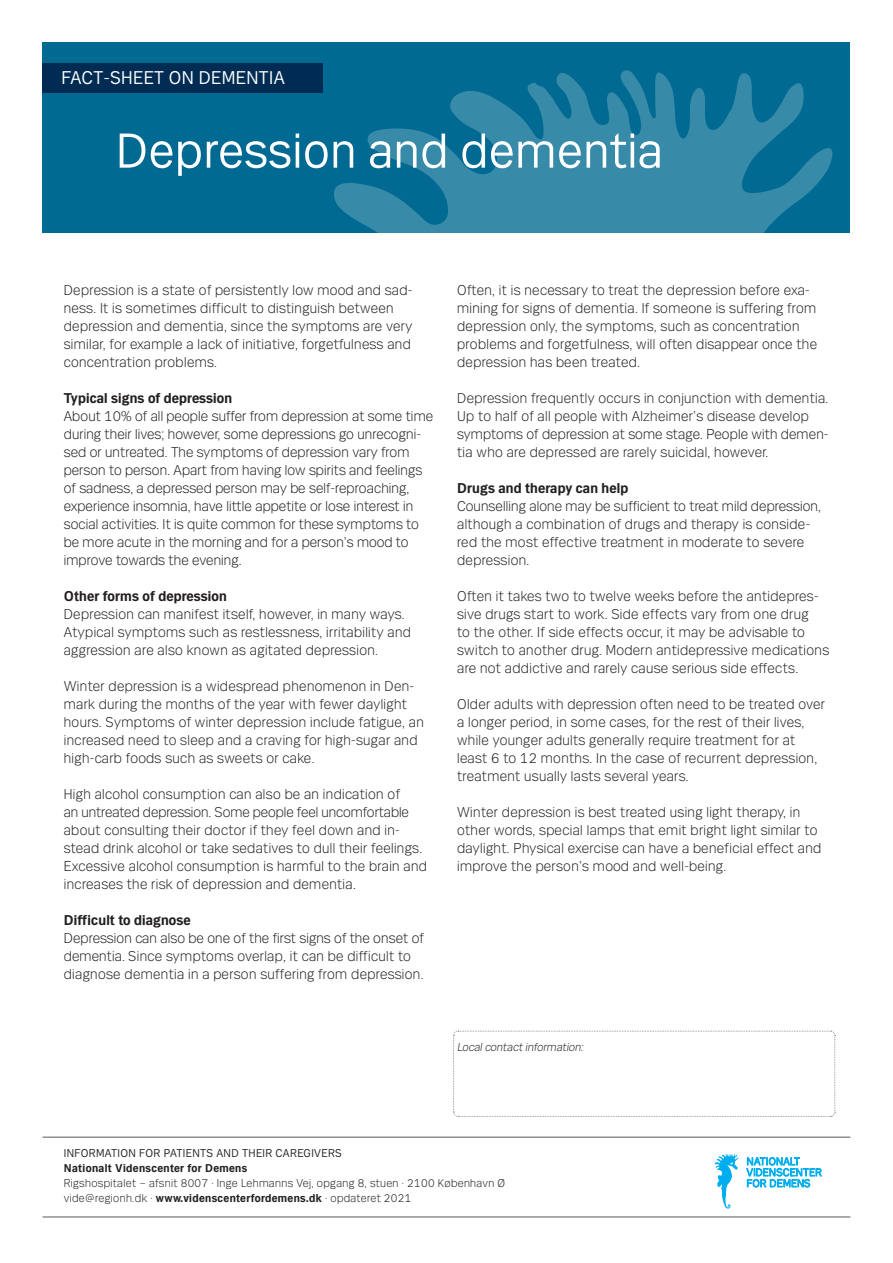
<style>
.page{position:relative;width:893px;height:1263px;background:#fff}
.page>*{position:absolute;margin:0;border:0;box-sizing:border-box;transform-origin:0 0}
.H2_OVERSKRIFTER{font:51.75px "Mari";letter-spacing:.01em;color:#fff}
.H1_FAKTA_TOP{font:19.5px "Mari";letter-spacing:.02em;color:#fff}
.P_Brød{font:300 15px/18px "Mari";letter-spacing:.025em;color:#231f20}
.H3_Brød_bold{font:700 15px "Mari";letter-spacing:.01em;color:#231f20}
.H6_Bundtekst{font:300 12px "Mari";letter-spacing:.03em;color:#231f20}
.H6_Bundtekst-2{font:12px "Mari";letter-spacing:.03em;color:#231f20}
.H6_Bundtekst-3{font:700 12px "Mari";letter-spacing:.03em;color:#231f20}
.H5_lokale{font:italic 300 12px "Mari";color:#231f20}
.s1{font-weight:700}
</style>
<div class="page">
<hr style="left:43px;top:1136px;width:807px;height:2px;background:#231f20">
<hr style="left:43px;top:1216px;width:807px;height:2px;background:#231f20">
<svg style="left:715px;top:1154px;width:24px;height:54px"></svg>
<svg style="left:746px;top:1157px;width:75px;height:30px"></svg>
<div style="left:43px;top:43px;width:807px;height:190px;background:#006a92"></div>
<svg style="left:282px;top:70px;width:551px;height:163px;fill:#388aa9"></svg>
<div style="left:43px;top:63px;width:280px;height:29px;background:#002c53"></div>
<svg style="left:453px;top:1030px;width:383px;height:87px"></svg>
<h1 class="H1_FAKTA_TOP" style="left:62px;top:65px;width:225px">FACT-SHEET ON DEMENTIA</h1>
<h2 class="H2_OVERSKRIFTER" style="left:116px;top:119px;width:548px">Depression and dementia</h2>
<p class="P_Brød" style="left:64px;top:280px;width:350px">Depression is a state of persistently low mood and sad&shy;ness. It is sometimes difficult to distinguish between depression and dementia, since the symptoms are very similar, for example a lack of initiative, forgetfulness and concentration problems.</p>
<h3 class="H3_Brød_bold" style="left:64px;top:389px;width:170px">Typical signs of depression</h3>
<p class="P_Brød" style="left:64px;top:406px;width:371px">About 10% of all people suffer from depression at some time during their lives; however, some depressions go unrecogni&shy;sed or untreated. The symptoms of depression vary from person to person. Apart from having low spirits and feelings of sadness, a depressed person may be self-reproaching, experience insomnia, have little appetite or lose interest in social activities. It is quite common for these symptoms to be more acute in the morning and for a person’s mood to improve towards the evening.</p>
<h3 class="H3_Brød_bold" style="left:64px;top:587px;width:164px">Other forms of depression</h3>
<p class="P_Brød" style="left:64px;top:604px;width:349px">Depression can manifest itself, however, in many ways.<br>Atypical symptoms such as restlessness, irritability and aggression are also known as agitated depression.</p>
<p class="P_Brød" style="left:64px;top:676px;width:362px">Winter depression is a widespread phenomenon in Den&shy;mark during the months of the year with fewer daylight hours. Symptoms of winter depression include fatigue, an increased need to sleep and a craving for high-sugar and high-carb foods such as sweets or cake.</p>
<p class="P_Brød" style="left:64px;top:784px;width:365px">High alcohol consumption can also be an indication of<br>an untreated depression. Some people feel uncomfortable about consulting their doctor if they feel down and in&shy;stead drink alcohol or take sedatives to dull their feelings.<br>Excessive alcohol consumption is harmful to the brain and increases the risk of depression and dementia.</p>
<h3 class="H3_Brød_bold" style="left:64px;top:911px;width:129px">Difficult to diagnose</h3>
<p class="P_Brød" style="left:64px;top:928px;width:362px">Depression can also be one of the first signs of the onset of dementia. Since symptoms overlap, it can be difficult to diagnose dementia in a person suffering from depression.</p>
<p class="P_Brød" style="left:457px;top:280px;width:361px">Often, it is necessary to treat the depression before exa&shy;mining for signs of dementia. If someone is suffering from depression only, the symptoms, such as concentration problems and forgetfulness, will often disappear once the depression has been treated.</p>
<p class="P_Brød" style="left:457px;top:388px;width:373px">Depression frequently occurs in conjunction with dementia.<br>Up to half of all people with Alzheimer’s disease develop symptoms of depression at some stage. People with demen&shy;tia who are depressed are rarely suicidal, however.</p>
<h3 class="H3_Brød_bold" style="left:457px;top:479px;width:173px">Drugs and therapy can help</h3>
<p class="P_Brød" style="left:457px;top:496px;width:365px">Counselling alone may be sufficient to treat mild depression, although a combination of drugs and therapy is conside&shy;red the most effective treatment in moderate to severe depression.</p>
<p class="P_Brød" style="left:457px;top:586px;width:374px">Often it takes two to twelve weeks before the antidepres&shy;sive drugs start to work. Side effects vary from one drug<br>to the other. If side effects occur, it may be advisable to switch to another drug. Modern antidepressive medications are not addictive and rarely cause serious side effects.</p>
<p class="P_Brød" style="left:457px;top:694px;width:369px">Older adults with depression often need to be treated over a longer period, in some cases, for the rest of their lives, while younger adults generally require treatment for at least 6 to 12 months. In the case of recurrent depression, treatment usually lasts several years.</p>
<p class="P_Brød" style="left:457px;top:802px;width:366px">Winter depression is best treated using light therapy, in other words, special lamps that emit bright light similar to daylight. Physical exercise can have a beneficial effect and improve the person’s mood and well-being.</p>
<h5 class="H5_lokale" style="left:457px;top:1040px;width:130px">Localcontact information:</h5>
<h6 class="H6_Bundtekst-2" style="left:64px;top:1146px;width:280px">INFORMATION FOR PATIENTS AND THEIR CAREGIVERS</h6>
<h6 class="H6_Bundtekst-3" style="left:64px;top:1161px;width:185px">Nationalt Videnscenter for Demens</h6>
<h6 class="H6_Bundtekst" style="left:64px;top:1176px;width:443px">Rigshospitalet – afsnit 8007 · Inge Lehmanns Vej, opgang 8, stuen · 2100 København Ø</h6>
<h6 class="H6_Bundtekst" style="left:64px;top:1191px;width:349px">vide@regionh.dk · <span class="s1">www.videnscenterfordemens.dk</span> · opdateret 2021</h6>
</div>
